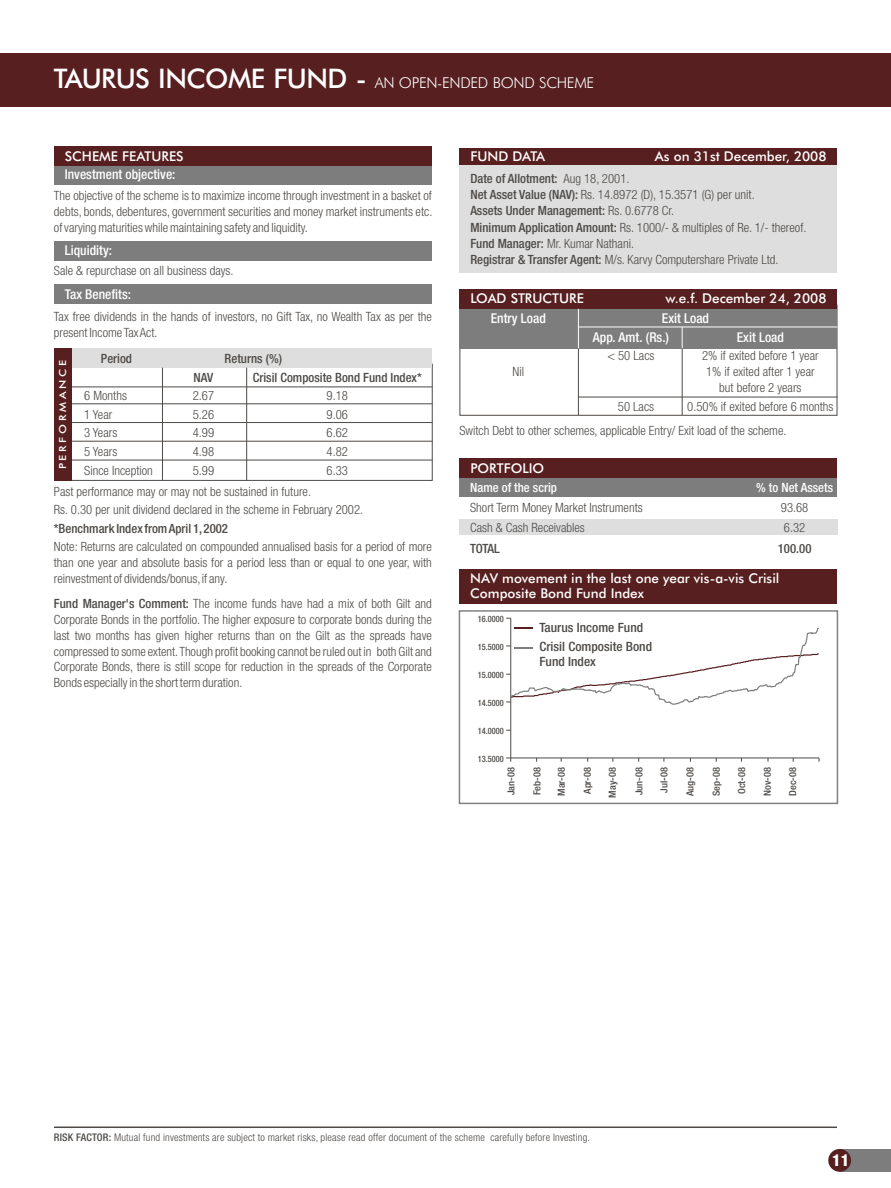
<style>
.page{position:relative;width:891px;height:1188px;background:#fff}
.page>*{position:absolute;margin:0;border:0;box-sizing:border-box;transform-origin:0 0}
.t1{font:800 condensed 16.5px "Helvetica Neue";color:#fff}
.t2{font:300 15px "Futura BT";letter-spacing:-.02em;color:#fff}
.t3{font:500 13.5px/15.3px "Futura BT";color:#fff}
.t4{font:500 condensed 13.5px/18.9px "Helvetica Neue";color:#fff}
.t5{font:300 condensed 12.75px/15.9px "Helvetica Neue";color:#4d4a47}
.t6{font:500 condensed 12.75px "Helvetica Neue";color:#4d4a47}
.t7{font:500 condensed 12.75px/19.2px "Helvetica Neue";color:#4d4a47;scale:1.05 1}
.t8{font:500 condensed 12.75px "Helvetica Neue";color:#fff}
.t9{font:300 condensed 10.5px "Helvetica Neue";letter-spacing:.015em;color:#4d4a47}
.t10{font:500 condensed 9.75px "Helvetica Neue";color:#4d4a47;scale:1.07 1}
.t11{font:500 9.75px "Futura BT";letter-spacing:.24em;color:#fff;scale:1.18 1}
.t12{font:500 condensed 8.85px "Helvetica Neue";color:#4d4a47;scale:.95 1}
.s1{font-weight:500;font-size:27px}
.s2{font-weight:500}
</style>
<div class="page">
<div style="left:54px;top:364px;width:379px;height:117px;border:1px solid #4d4a47"></div>
<div style="left:54px;top:348px;width:378px;height:19px;background:#dedede"></div>
<hr style="left:162px;top:368px;width:1px;height:112px;background:#4d4a47">
<hr style="left:246px;top:368px;width:1px;height:112px;background:#4d4a47">
<hr style="left:54px;top:387px;width:378px;height:1px;background:#4d4a47">
<hr style="left:54px;top:403px;width:378px;height:1px;background:#4d4a47">
<hr style="left:54px;top:422px;width:378px;height:1px;background:#4d4a47">
<hr style="left:54px;top:441px;width:378px;height:1px;background:#4d4a47">
<hr style="left:54px;top:460px;width:378px;height:1px;background:#4d4a47">
<div style="left:54px;top:348px;width:17px;height:133px;background:#571f1f"></div>
<div style="left:54px;top:284px;width:378px;height:19px;background:#7d7d7d"></div>
<div style="left:54px;top:166px;width:378px;height:19px;background:#7d7d7d"></div>
<div style="left:54px;top:241px;width:378px;height:19px;background:#7d7d7d"></div>
<div style="left:54px;top:147px;width:378px;height:19px;background:#571f1f"></div>
<hr style="left:54px;top:1127px;width:783px;height:1px;background:#4d4a47">
<div style="left:840px;top:1149px;width:51px;height:23px;background:#7d7d7d"></div>
<div style="left:828px;top:1149px;width:23px;height:23px;background:#571f1f;border-radius:11px"></div>
<div style="left:459px;top:159px;width:378px;height:114px;background:#dedede"></div>
<div style="left:459px;top:148px;width:378px;height:17px;background:#571f1f"></div>
<div style="left:0;top:53px;width:891px;height:53px;background:#571f1f"></div>
<div style="left:459px;top:519px;width:378px;height:16px;background:#dedede"></div>
<div style="left:459px;top:477px;width:378px;height:20px;background:#7d7d7d"></div>
<div style="left:459px;top:458px;width:378px;height:19px;background:#571f1f"></div>
<div style="left:460px;top:305px;width:377px;height:111px;border:1px solid #4d4a47"></div>
<div style="left:459px;top:309px;width:378px;height:39px;background:#7d7d7d"></div>
<div style="left:459px;top:290px;width:378px;height:19px;background:#571f1f"></div>
<svg style="left:682px;top:328px;width:1px;height:20px"></svg>
<hr style="left:579px;top:327px;width:258px;height:1px;background:#fff">
<hr style="left:578px;top:309px;width:1px;height:40px;background:#fff">
<hr style="left:578px;top:397px;width:259px;height:1px;background:#4d4a47">
<hr style="left:578px;top:349px;width:1px;height:66px;background:#4d4a47">
<hr style="left:682px;top:348px;width:1px;height:67px;background:#4d4a47">
<div style="left:459px;top:569px;width:378px;height:35px;background:#571f1f"></div>
<hr style="left:510px;top:618px;width:1px;height:140px;background:#4d4a47">
<hr style="left:511px;top:758px;width:308px;height:1px;background:#4d4a47">
<svg style="left:506px;top:627px;width:313px;height:78px"></svg>
<div style="left:459px;top:610px;width:379px;height:194px;border:2px solid #828282"></div>
<p class="t2" style="left:54px;top:77px;width:542px"><span class="s1">TAURUS INCOME FUND -</span> AN OPEN-ENDED BOND SCHEME</p>
<p class="t3" style="left:65px;top:150px;width:120px">SCHEME FEATURES</p>
<p class="t4" style="left:65px;top:166px;width:112px">Investment objective:</p>
<p class="t5" style="left:54px;top:188px;width:380px;text-align:justify">The objective of the scheme is to maximize income through investment in a basket of debts, bonds, debentures, government securities and money market instruments etc. of varying maturities while maintaining safety and liquidity.</p>
<p class="t5" style="left:54px;top:264px;width:181px">Sale &amp; repurchase on all business days.</p>
<p class="t5" style="left:54px;top:309px;width:379px">Tax free dividends in the hands of investors, no Gift Tax, no Wealth Tax as per the present Income Tax Act.</p>
<p class="t6" style="left:101px;top:353px;width:33px">Period</p>
<p class="t6" style="left:225px;top:353px;width:59px">Returns (%)</p>
<p class="t6" style="left:194px;top:372px;width:21px">NAV</p>
<p class="t6" style="left:253px;top:372px;width:170px">Crisil Composite Bond Fund Index*</p>
<p class="t5" style="left:84px;top:388px;width:44px">6 Months</p>
<p class="t5" style="left:193px;top:388px;width:23px">2.67</p>
<p class="t5" style="left:327px;top:388px;width:23px">9.18</p>
<p class="t5" style="left:84px;top:407px;width:30px">1 Year</p>
<p class="t5" style="left:193px;top:407px;width:23px">5.26</p>
<p class="t5" style="left:327px;top:407px;width:23px">9.06</p>
<p class="t5" style="left:84px;top:426px;width:35px">3 Years</p>
<p class="t5" style="left:193px;top:426px;width:23px">4.99</p>
<p class="t5" style="left:327px;top:426px;width:23px">6.62</p>
<p class="t5" style="left:84px;top:444px;width:35px">5 Years</p>
<p class="t5" style="left:193px;top:444px;width:23px">4.98</p>
<p class="t5" style="left:327px;top:444px;width:23px">4.82</p>
<p class="t5" style="left:84px;top:463px;width:70px">Since Inception</p>
<p class="t5" style="left:193px;top:463px;width:23px">5.99</p>
<p class="t5" style="left:327px;top:463px;width:23px">6.33</p>
<p class="t5" style="left:54px;top:484px;width:311px;line-height:18px">Past performance may or may not be sustained in future.<br>Rs. 0.30 per unit dividend declared in the scheme in February 2002.</p>
<p class="t6" style="left:54px;top:523px;width:176px">*Benchmark Index from April 1,2002</p>
<p class="t5" style="left:54px;top:539px;width:379px;text-align:justify">Note: Returns are calculated on compounded annualised basis for a period of more than one year and absolute basis for a period less than or equal to one year, with reinvestment of dividends/bonus,if any.</p>
<p class="t5" style="left:54px;top:596px;width:380px;text-align:justify"><span class="s2">Fund Manager's Comment:</span> The income funds have had a mix of both Gilt and Corporate Bonds in the portfolio. The higher exposure to corporate bonds during the last two months has given higher returns than on the Gilt as the spreads have compressed to some extent.Though profit booking cannot be ruled out in both Gilt and Corporate Bonds, there is still scope for reduction in the spreads of the Corporate Bonds especially in the short term duration.</p>
<p class="t4" style="left:65px;top:241px;width:49px">Liquidity:</p>
<p class="t4" style="left:65px;top:285px;width:68px">Tax Benefits:</p>
<p class="t11" style="left:59px;top:469px;width:94px;rotate:-90deg">PERFORMANCE</p>
<p class="t3" style="left:470px;top:150px;width:76px">FUND DATA</p>
<p class="t3" style="left:655px;top:150px;width:173px">As on 31st December, 2008</p>
<p class="t5" style="left:470px;top:171px;width:338px;line-height:16.4px"><span class="s2">Date of Allotment:</span> Aug 18, 2001.<br><span class="s2">Net Asset Value (NAV):</span> Rs. 14.8972 (D), 15.3571 (G) per unit.<br><span class="s2">Assets Under Management:</span> Rs. 0.6778 Cr.<br><span class="s2">Minimum Application Amount:</span> Rs. 1000/- &amp; multiples of Re. 1/- thereof.<br><span class="s2">Fund Manager:</span> Mr. Kumar Nathani.<br><span class="s2">Registrar &amp; Transfer Agent:</span> M/s. Karvy Computershare Private Ltd.</p>
<p class="t3" style="left:470px;top:292px;width:115px">LOAD STRUCTURE</p>
<p class="t3" style="left:666px;top:292px;width:163px">w.e.f. December 24, 2008</p>
<p class="t4" style="left:491px;top:310px;width:57px">Entry Load</p>
<p class="t4" style="left:593px;top:310px;width:118px;text-indent:69px">Exit Load<br>App. Amt. (Rs.)</p>
<p class="t4" style="left:737px;top:328px;width:49px">Exit Load</p>
<p class="t5" style="left:607px;top:348px;width:49px">&lt; 50 Lacs</p>
<p class="t5" style="left:702px;top:348px;width:118px">2% if exited before 1 year</p>
<p class="t5" style="left:513px;top:364px;width:13px">Nil</p>
<p class="t5" style="left:706px;top:364px;width:110px;text-align:center">1% if exited after 1 year but before 2 years</p>
<p class="t5" style="left:618px;top:399px;width:38px">50 Lacs</p>
<p class="t5" style="left:459px;top:396px;width:376px;line-height:23.4px;text-indent:228px">0.50% if exited before 6 months<br>Switch Debt to other schemes, applicable Entry/ Exit load of the scheme.</p>
<p class="t3" style="left:470px;top:462px;width:75px">PORTFOLIO</p>
<p class="t8" style="left:470px;top:482px;width:88px">Name of the scrip</p>
<p class="t8" style="left:756px;top:482px;width:78px">% to Net Assets</p>
<p class="t5" style="left:470px;top:500px;width:174px">Short Term Money Market Instruments</p>
<p class="t5" style="left:781px;top:500px;width:29px">93.68</p>
<p class="t5" style="left:470px;top:521px;width:116px">Cash &amp; Cash Receivables</p>
<p class="t5" style="left:784px;top:521px;width:23px">6.32</p>
<p class="t6" style="left:470px;top:543px;width:31px">TOTAL</p>
<p class="t6" style="left:778px;top:543px;width:35px">100.00</p>
<p class="t3" style="left:470px;top:571px;width:311px">NAV movement in the last one year vis-a-vis Crisil<br>Composite Bond Fund Index</p>
<p class="t12" style="left:478px;top:616px;width:29px">16.0000</p>
<p class="t12" style="left:478px;top:643px;width:29px">15.5000</p>
<p class="t12" style="left:478px;top:672px;width:29px">15.0000</p>
<p class="t12" style="left:478px;top:699px;width:29px">14.5000</p>
<p class="t12" style="left:478px;top:728px;width:29px">14.0000</p>
<p class="t12" style="left:478px;top:755px;width:29px">13.5000</p>
<p class="t7" style="left:539px;top:619px;width:109px">Taurus Income Fund<br>Crisil Composite Bond</p>
<p class="t7" style="left:539px;top:653px;width:55px">Fund Index</p>
<p class="t10" style="left:507px;top:795px;width:28px;rotate:-90deg">Jan-08</p>
<p class="t10" style="left:533px;top:795px;width:28px;rotate:-90deg">Feb-08</p>
<p class="t10" style="left:557px;top:796px;width:28px;rotate:-90deg">Mar-08</p>
<p class="t10" style="left:583px;top:794px;width:26px;rotate:-90deg">Apr-08</p>
<p class="t10" style="left:608px;top:798px;width:30px;rotate:-90deg">May-08</p>
<p class="t10" style="left:635px;top:795px;width:28px;rotate:-90deg">Jun-08</p>
<p class="t10" style="left:660px;top:793px;width:25px;rotate:-90deg">Jul-08</p>
<p class="t10" style="left:686px;top:796px;width:29px;rotate:-90deg">Aug-08</p>
<p class="t10" style="left:712px;top:796px;width:28px;rotate:-90deg">Sep-08</p>
<p class="t10" style="left:737px;top:794px;width:27px;rotate:-90deg">Oct-08</p>
<p class="t10" style="left:763px;top:796px;width:28px;rotate:-90deg">Nov-08</p>
<p class="t10" style="left:788px;top:796px;width:28px;rotate:-90deg">Dec-08</p>
<p class="t9" style="left:54px;top:1132px;width:538px"><span class="s2">RISK FACTOR:</span> Mutual fund investments are subject to market risks, please read offer document of the scheme carefully before Investing.</p>
<p class="t1" style="left:832px;top:1154px;width:19px">11</p>
</div>
